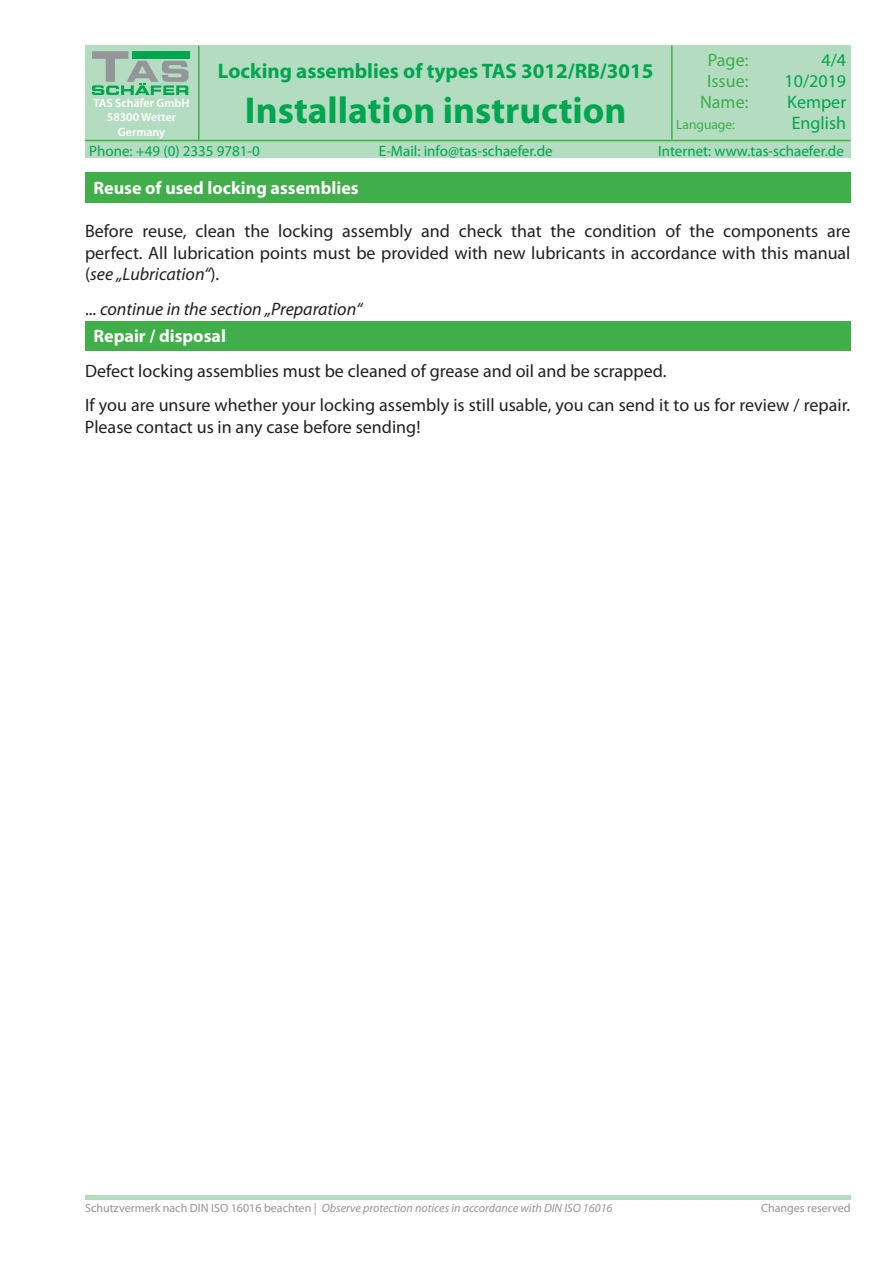
<style>
.page{position:relative;width:893px;height:1263px;background:#fff}
.page>*{position:absolute;margin:0;border:0;box-sizing:border-box;transform-origin:0 0}
.t1{font:700 37.5px "Myriad Pro";color:#00a54f}
.t2{font:700 21px "Myriad Pro";color:#00a54f}
.t3{font:18px/21.6px "Myriad Pro";color:#231f20;text-align:justify}
.t4{font:700 18px "Myriad Pro";color:#fff}
.t5{font:italic 18px "Myriad Pro";color:#231f20}
.t6{font:18px "Myriad Pro";color:#00a54f}
.t7{font:18px "Myriad Pro";color:#40ae49}
.t8{font:15px "Myriad Pro";color:#00a54f}
.t9{font:13.5px "Myriad Pro";color:#40ae49}
.t10{font:italic 12px "Myriad Pro";color:#939598}
.t11{font:600 12px/14.4px "Myriad Pro";color:#fff;text-align:center}
.t12{font:12px "Myriad Pro";color:#939598}
.s1{font-style:italic}
.s2{font-style:normal}
</style>
<div class="page">
<div style="left:85px;top:46px;width:765px;height:112px;background:#b3dcc0"></div>
<hr style="left:85px;top:1195px;width:765px;height:4px;background:#b3dcc0">
<div style="left:132px;top:51px;width:58px;height:8px;background:#00a54f"></div>
<svg style="left:92px;top:51px;width:97px;height:44px"></svg>
<hr style="left:198px;top:46px;width:2px;height:94px;background:#40ae49">
<hr style="left:671px;top:45px;width:2px;height:94px;background:#40ae49">
<hr style="left:85px;top:140px;width:765px;height:1px;background:#40ae49">
<div style="left:85px;top:321px;width:765px;height:29px;background:#40ae49"></div>
<div style="left:85px;top:172px;width:765px;height:31px;background:#40ae49"></div>
<p class="t11" style="left:93px;top:95px;width:98px">TAS Schäfer GmbH<br>58300 Wetter<br>Germany</p>
<p class="t2" style="left:218px;top:57px;width:437px">Locking assemblies of types TAS 3012/RB/3015</p>
<h1 class="t1" style="left:245px;top:86px;width:383px">Installation instruction</h1>
<p class="t7" style="left:708px;top:48px;width:42px">Page:</p>
<p class="t6" style="left:822px;top:48px;width:26px">4/4</p>
<p class="t7" style="left:707px;top:70px;width:43px">Issue:</p>
<p class="t6" style="left:785px;top:70px;width:63px">10/2019</p>
<p class="t7" style="left:700px;top:91px;width:50px">Name:</p>
<p class="t6" style="left:787px;top:91px;width:60px">Kemper</p>
<p class="t9" style="left:676px;top:117px;width:60px">Language:</p>
<p class="t6" style="left:792px;top:112px;width:56px">English</p>
<p class="t8" style="left:89px;top:141px;width:172px">Phone: +49 (0) 2335 9781-0</p>
<p class="t8" style="left:379px;top:141px;width:175px">E-Mail: info@tas-schaefer.de</p>
<p class="t8" style="left:658px;top:141px;width:187px">Internet: www.tas-schaefer.de</p>
<p class="t4" style="left:94px;top:176px;width:267px">Reuse of used locking assemblies</p>
<p class="t3" style="left:85px;top:220px;width:767px">Before reuse, clean the locking assembly and check that the condition of the components are perfect. All lubrication points must be provided with new lubricants in accordance with this manual (<span class="s1">see „Lubrication“</span>).</p>
<p class="t5" style="left:85px;top:298px;width:279px"><span class="s2">...</span> continue in the section „Preparation“</p>
<p class="t4" style="left:94px;top:325px;width:134px">Repair / disposal</p>
<p class="t3" style="left:85px;top:354px;width:767px;line-height:34.3px">Defect locking assemblies must be cleaned of grease and oil and be scrapped.<br>If you are unsure whether your locking assembly is still usable, you can send it to us for review / repair.</p>
<p class="t3" style="left:85px;top:416px;width:337px">Please contact us in any case before sending!</p>
<p class="t10" style="left:85px;top:1201px;width:529px"><span class="s2">Schutzvermerk nach DIN ISO 16016 beachten |</span> Observe protection notices in accordance with DIN ISO 16016</p>
<p class="t12" style="left:761px;top:1201px;width:91px">Changes reserved</p>
</div>
